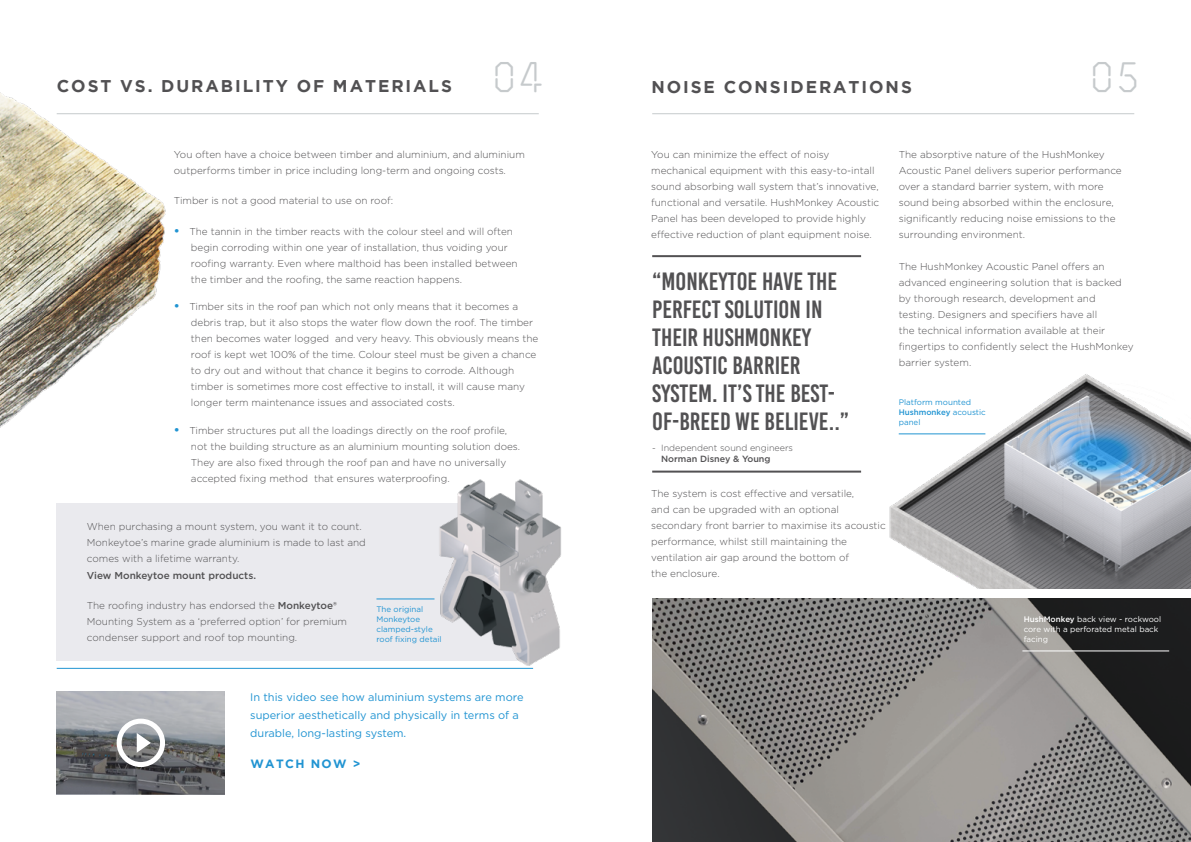
<style>
.page{position:relative;width:1191px;height:842px;background:#fff}
.page>*{position:absolute;margin:0;border:0;box-sizing:border-box;transform-origin:0 0}
.t1{font:42px "Ossature";color:#c6cacc}
.t2{font:25px/28px "Bebas Kai";color:#525153}
.t3{font:700 17px "Gotham";letter-spacing:.115em;color:#525153}
.t4{font:700 12px "Gotham";letter-spacing:.115em;color:#2194d2}
.t5{font:11px/18px "Gotham";color:#2194d2}
.t6{font:300 10px/16px "Gotham";color:#525153}
.t7{font:500 10px "Gotham";color:#525153}
.t8{font:300 9px "Gotham";color:#525153}
.t9{font:500 9px "Gotham";color:#525153}
.t10{font:8px/10px "Gotham";color:#2194d2}
.t11{font:8px/10px "Gotham";color:#fff}
.s1{font-weight:700;font-size:12px;color:#2194d2}
.s2{font-weight:500}
</style>
<div class="page">
<div style="left:57px;top:504px;width:476px;height:157px;background:#eaeaee"></div>
<hr style="left:57px;top:113px;width:482px;height:1px;background:#c6cacc">
<hr style="left:652px;top:113px;width:482px;height:1px;background:#c6cacc">
<img style="left:57px;top:691px;width:168px;height:103px">
<div style="left:117px;top:719px;width:48px;height:48px;border:5px solid #fff;border-radius:50%"></div>
<svg style="left:137px;top:733px;width:14px;height:20px"></svg>
<hr style="left:57px;top:668px;width:476px;height:1px;background:#2194d2">
<img style="left:397px;top:479px;width:164px;height:190px">
<img style="left:0;top:92px;width:178px;height:432px">
<hr style="left:652px;top:255px;width:209px;height:2px;background:#525153">
<hr style="left:652px;top:471px;width:209px;height:2px;background:#525153">
<img style="left:652px;top:599px;width:539px;height:243px">
<img style="left:889px;top:374px;width:302px;height:214px">
<hr style="left:376px;top:599px;width:58px;height:1px;background:#2194d2">
<hr style="left:898px;top:434px;width:87px;height:1px;background:#2194d2">
<hr style="left:1022px;top:651px;width:147px;height:1px;background:#fff">
<h3 class="t3" style="left:57px;top:76px;width:396px">COST VS. DURABILITY OF MATERIALS</h3>
<h1 class="t1" style="left:493px;top:53px;width:51px">04</h1>
<h3 class="t3" style="left:651px;top:77px;width:262px">NOISE CONSIDERATIONS</h3>
<h1 class="t1" style="left:1091px;top:53px;width:49px">05</h1>
<p class="t6" style="left:174px;top:146px;width:352px">You often have a choice between timber and aluminium, and aluminium outperforms timber in price including long-term and ongoing costs.</p>
<p class="t6" style="left:174px;top:192px;width:221px">Timber is not a good material to use on roof:</p>
<p class="t6" style="left:191px;top:223px;width:328px;text-indent:-17px"><span class="s1">•</span> The tannin in the timber reacts with the colour steel and will often begin corroding within one year of installation, thus voiding your roofing warranty. Even where malthoid has been installed between the timber and the roofing, the same reaction happens.</p>
<p class="t6" style="left:191px;top:298px;width:349px;text-indent:-17px"><span class="s1">•</span> Timber sits in the roof pan which not only means that it becomes a debris trap, but it also stops the water flow down the roof. The timber then becomes water logged and very heavy. This obviously means the roof is kept wet 100% of the time. Colour steel must be given a chance to dry out and without that chance it begins to corrode. Although timber is sometimes more cost effective to install, it will cause many longer term maintenance issues and associated costs.</p>
<p class="t6" style="left:191px;top:422px;width:331px;text-indent:-17px"><span class="s1">•</span> Timber structures put all the loadings directly on the roof profile, not the building structure as an aluminium mounting solution does.<br>They are also fixed through the roof pan and have no universally accepted fixing method that ensures waterproofing.</p>
<p class="t6" style="left:651px;top:146px;width:230px">You can minimize the effect of noisy mechanical equipment with this easy-to-intall sound absorbing wall system that’s innovative, functional and versatile. HushMonkey Acoustic Panel has been developed to provide highly effective reduction of plant equipment noise.</p>
<h2 class="t2" style="left:652px;top:267px;width:198px">“MONKEYTOE HAVE THE<br>PERFECT SOLUTION IN<br>THEIR HUSHMONKEY<br>ACOUSTIC BARRIER<br>SYSTEM. IT’S THE BEST-<br>OF-BREED WE BELIEVE..”</h2>
<p class="t8" style="left:652px;top:442px;width:142px">- Independent sound engineers</p>
<p class="t9" style="left:661px;top:452px;width:111px">Norman Disney &amp; Young</p>
<p class="t6" style="left:898px;top:146px;width:224px">The absorptive nature of the HushMonkey Acoustic Panel delivers superior performance over a standard barrier system, with more sound being absorbed within the enclosure, significantly reducing noise emissions to the surrounding environment.</p>
<p class="t6" style="left:898px;top:258px;width:236px">The HushMonkey Acoustic Panel offers an advanced engineering solution that is backed by thorough research, development and testing. Designers and specifiers have all<br>the technical information available at their fingertips to confidently select the HushMonkey barrier system.</p>
<p class="t10" style="left:898px;top:396px;width:89px">Platform mounted<br><span class="s2">Hushmonkey</span> acoustic panel</p>
<p class="t6" style="left:87px;top:518px;width:280px">When purchasing a mount system, you want it to count.<br>Monkeytoe’s marine grade aluminium is made to last and comes with a lifetime warranty.</p>
<p class="t6" style="left:87px;top:597px;width:262px">The roofing industry has endorsed the <span class="s2">Monkeytoe®<br></span>Mounting System as a ‘preferred option’ for premium condenser support and roof top mounting.</p>
<p class="t7" style="left:87px;top:569px;width:171px">View Monkeytoe mount products.</p>
<p class="t6" style="left:651px;top:485px;width:236px">The system is cost effective and versatile,<br>and can be upgraded with an optional secondary front barrier to maximise its acoustic performance, whilst still maintaining the ventilation air gap around the bottom of<br>the enclosure.</p>
<p class="t10" style="left:376px;top:604px;width:67px">The original<br>Monkeytoe clamped-style roof fixing detail</p>
<p class="t11" style="left:1023px;top:614px;width:139px"><span class="s2">HushMonkey</span> back view - rockwool core with a perforated metal back facing</p>
<p class="t5" style="left:250px;top:688px;width:275px">In this video see how aluminium systems are more superior aesthetically and physically in terms of a durable, long-lasting system.</p>
<p class="t4" style="left:250px;top:756px;width:111px">WATCH NOW &gt;</p>
</div>
